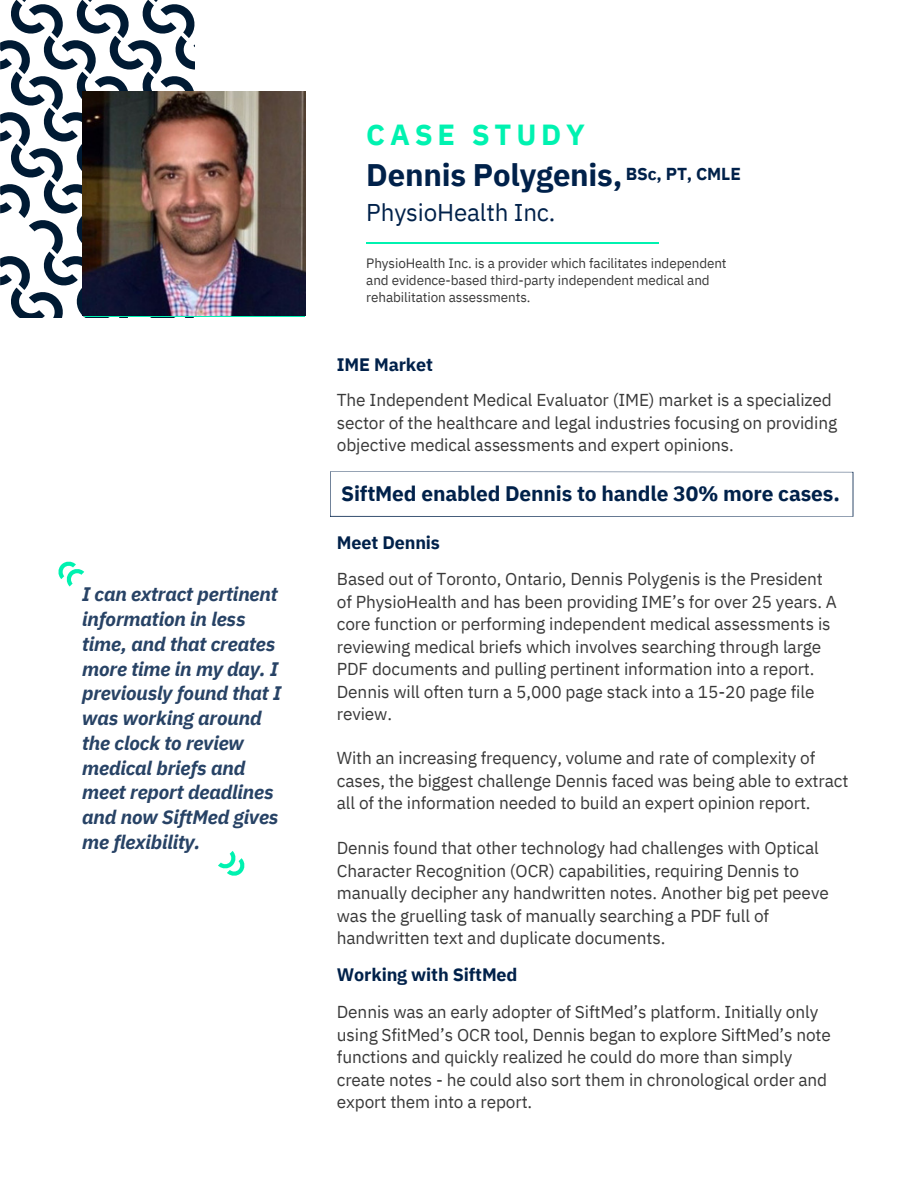
<style>
.page{position:relative;width:918px;height:1188px;background:#fff}
.page>*{position:absolute;margin:0;border:0;box-sizing:border-box;transform-origin:0 0}
.t1{font:700 31.2px "IBM Plex Sans";letter-spacing:-.005em;color:#00214a}
.t2{font:700 28.95px "IBM Plex Sans";letter-spacing:.165em;color:#00f2b0}
.t3{font:24.15px "IBM Plex Sans";letter-spacing:-.005em;color:#00214a}
.t4{font:700 21px "IBM Plex Sans";letter-spacing:-.005em;color:#00214a}
.t5{font:italic 700 19.5px/24.8px "IBM Plex Sans";letter-spacing:-.005em;color:#00214a}
.t6{font:700 18px "IBM Plex Sans";letter-spacing:-.005em;color:#00214a}
.t7{font:17.25px/22.5px "IBM Plex Sans";letter-spacing:-.005em;color:#393939}
.t8{font:700 17.25px "IBM Plex Sans";letter-spacing:-.005em;color:#00214a}
.t9{font:13.5px/16.8px "IBM Plex Sans";letter-spacing:-.005em;color:#393939}
</style>
<div class="page">
<svg style="left:0;top:0;width:203px;height:318px"></svg>
<hr style="left:366px;top:242px;width:293px;height:2px;background:#00f2b0">
<svg style="left:58px;top:562px;width:26px;height:25px"></svg>
<svg style="left:218px;top:851px;width:26px;height:25px"></svg>
<img style="left:82px;top:92px;width:224px;height:223px">
<svg style="left:330px;top:471px;width:523px;height:46px"></svg>
<p class="t5" style="left:82px;top:582px;width:200px">I can extract pertinent information in less time, and that creates more time in my day. I previously found that I was working around the clock to review medical briefs and meet report deadlines and now SiftMed gives me flexibility.</p>
<p class="t2" style="left:366px;top:115px;width:220px">CASE STUDY</p>
<h4 class="t1" style="left:366px;top:154px;width:258px">Dennis Polygenis,</h4>
<h1 class="t8" style="left:626px;top:163px;width:117px">BSc, PT, CMLE</h1>
<h2 class="t3" style="left:366px;top:196px;width:191px">PhysioHealth Inc.</h2>
<h5 class="t9" style="left:366px;top:254px;width:362px">PhysioHealth Inc. is a provider which facilitates independent and evidence-based third-party independent medical and rehabilitation assessments.</h5>
<h5 class="t6" style="left:337px;top:352px;width:98px">IME Market</h5>
<h3 class="t7" style="left:337px;top:388px;width:502px">The Independent Medical Evaluator (IME) market is a specialized sector of the healthcare and legal industries focusing on providing objective medical assessments and expert opinions.</h3>
<h6 class="t4" style="left:341px;top:479px;width:500px">SiftMed enabled Dennis to handle 30% more cases.</h6>
<h5 class="t6" style="left:337px;top:530px;width:105px">Meet Dennis</h5>
<p class="t7" style="left:337px;top:568px;width:502px">Based out of Toronto, Ontario, Dennis Polygenis is the President of PhysioHealth and has been providing IME’s for over 25 years. A core function or performing independent medical assessments is reviewing medical briefs which involves searching through large PDF documents and pulling pertinent information into a report.<br>Dennis will often turn a 5,000 page stack into a 15-20 page file review.</p>
<h6 class="t7" style="left:337px;top:747px;width:513px">With an increasing frequency, volume and rate of complexity of cases, the biggest challenge Dennis faced was being able to extract all of the information needed to build an expert opinion report.</h6>
<h4 class="t7" style="left:337px;top:837px;width:493px">Dennis found that other technology had challenges with Optical Character Recognition (OCR) capabilities, requiring Dennis to manually decipher any handwritten notes. Another big pet peeve was the gruelling task of manually searching a PDF full of handwritten text and duplicate documents.</h4>
<h6 class="t6" style="left:337px;top:963px;width:182px">Working with SiftMed</h6>
<h6 class="t7" style="left:337px;top:1000px;width:496px">Dennis was an early adopter of SiftMed’s platform. Initially only using SfitMed’s OCR tool, Dennis began to explore SiftMed’s note functions and quickly realized he could do more than simply create notes - he could also sort them in chronological order and export them into a report.</h6>
</div>
